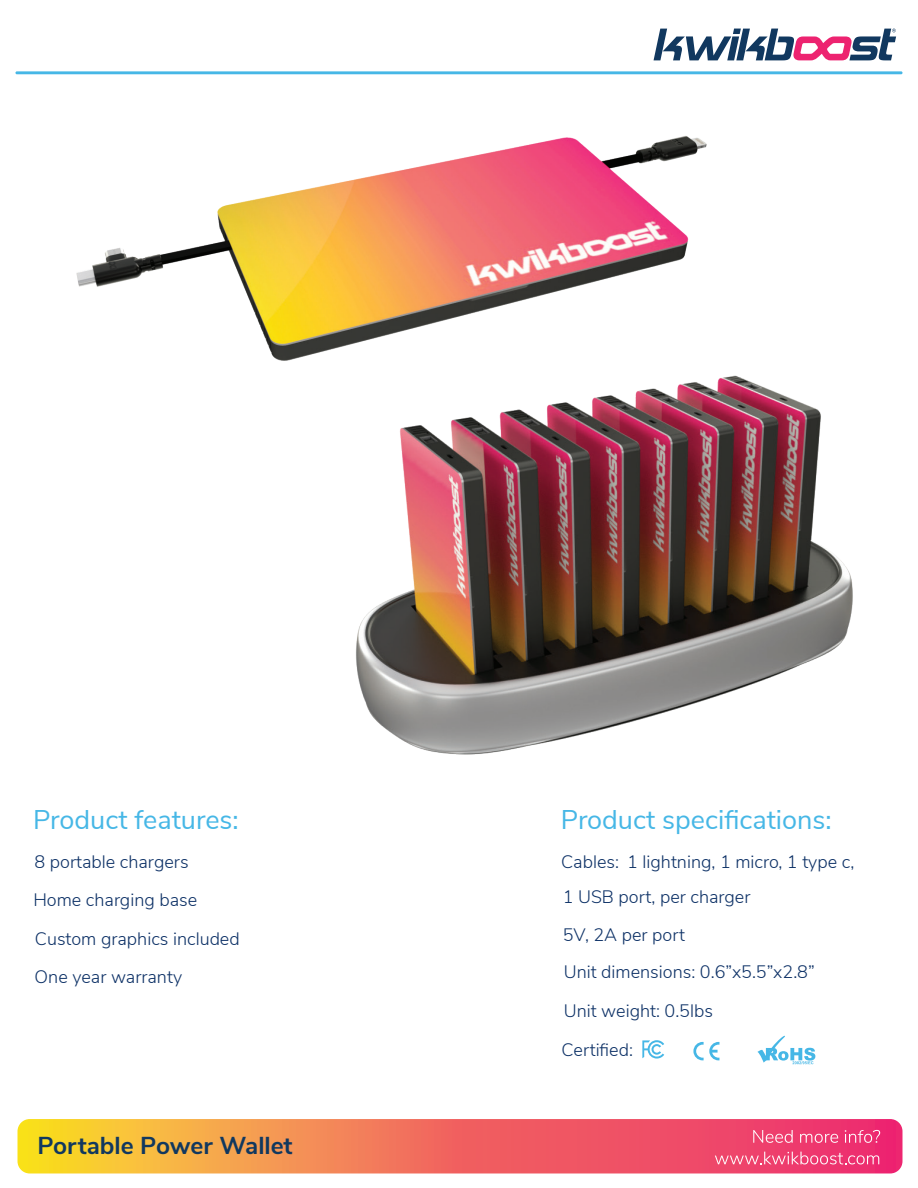
<style>
.page{position:relative;width:918px;height:1188px;background:#fff}
.page>*{position:absolute;margin:0;border:0;box-sizing:border-box;transform-origin:0 0}
.t1{font:27px "Nunito Sans";color:#46b7e6}
.t2{font:700 24.45px "Nunito Sans";color:#11385f}
.t3{font:300 18px/38.8px "Nunito Sans";color:#0d3166}
</style>
<div class="page">
<svg style="left:865px;top:29px;width:31px;height:31px"></svg>
<svg style="left:18px;top:1119px;width:885px;height:54px;background:#f27a57"></svg>
<svg style="left:753px;top:1130px;width:40px;height:13px"></svg>
<svg style="left:800px;top:1134px;width:38px;height:9px"></svg>
<svg style="left:845px;top:1130px;width:35px;height:13px"></svg>
<svg style="left:715px;top:1152px;width:164px;height:12px;background:#f0618a"></svg>
<img style="left:356px;top:501px;width:497px;height:254px">
<img style="left:16px;top:28px;width:849px;height:473px">
<hr style="left:15px;top:71px;width:887px;height:3px;background:#46b7e6">
<svg style="left:757px;top:1035px;width:58px;height:29px"></svg>
<svg style="left:642px;top:1040px;width:22px;height:19px"></svg>
<svg style="left:693px;top:1042px;width:26px;height:18px"></svg>
<h1 class="t1" style="left:33px;top:800px;width:207px">Product features:</h1>
<p class="t3" style="left:35px;top:841px;width:156px">8 portable chargers</p>
<p class="t3" style="left:33px;top:880px;width:165px">Home charging base</p>
<p class="t3" style="left:35px;top:918px;width:207px;line-height:38.4px">Custom graphics included<br>One year warranty</p>
<h2 class="t2" style="left:38px;top:1128px;width:257px">Portable Power Wallet</h2>
<h1 class="t1" style="left:561px;top:800px;width:272px">Product specifications:</h1>
<p class="t3" style="left:561px;top:841px;width:59px">Cables:</p>
<p class="t3" style="left:563px;top:844px;width:293px;line-height:34.8px;text-indent:65px">1 lightning, 1 micro, 1 type c,<br>1 USB port, per charger</p>
<p class="t3" style="left:563px;top:914px;width:124px">5V, 2A per port</p>
<p class="t3" style="left:562px;top:952px;width:255px">Unit dimensions: 0.6”x5.5”x2.8”<br>Unit weight: 0.5lbs<br>Certified:</p>
</div>
